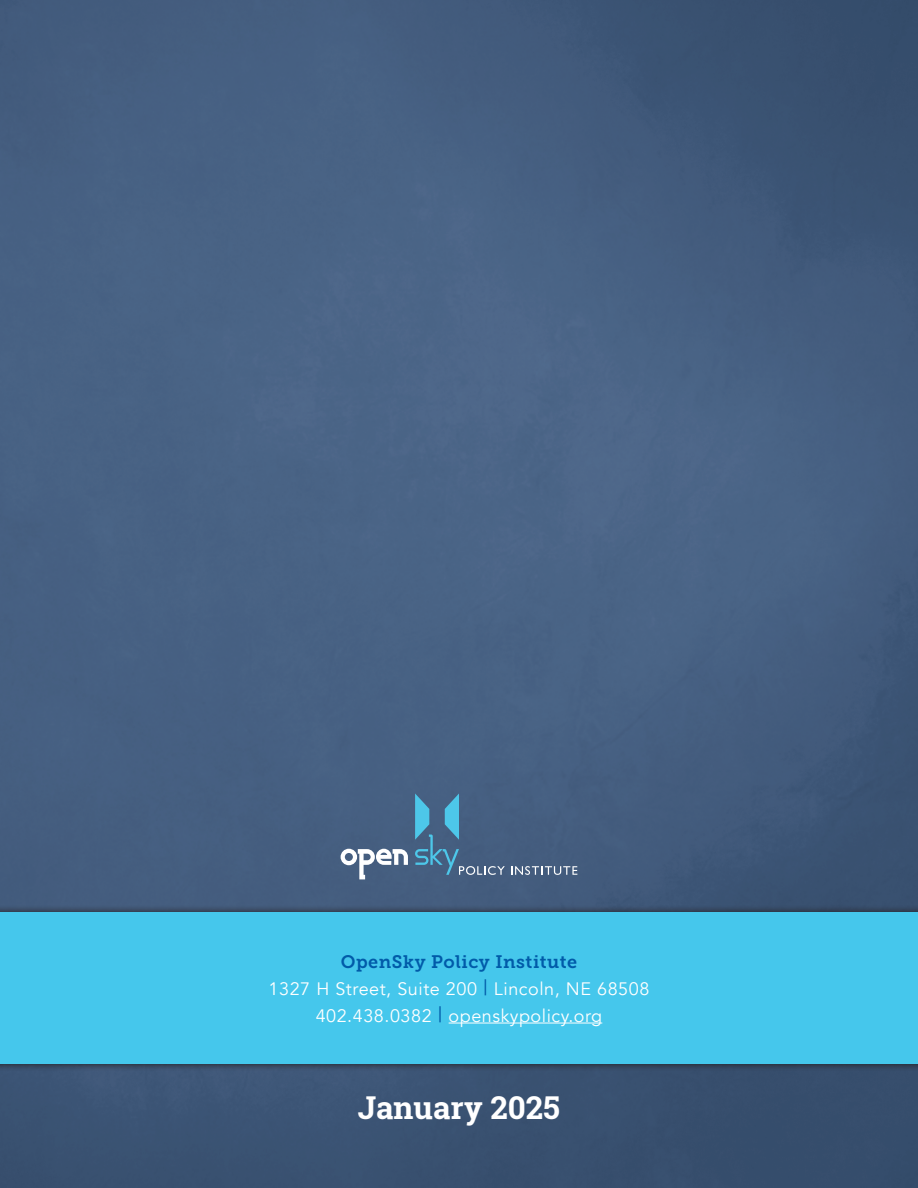
<style>
.page{position:relative;width:918px;height:1188px;background:#fff}
.page>*{position:absolute;margin:0;border:0;box-sizing:border-box;transform-origin:0 0}
.t1{font:700 31.5px "Roboto Slab";color:#fff}
.Sub_2{font:18px "Avenir";letter-spacing:.03em;color:#fff}
.Sub_2-2{font:18px "Museo Slab 700";letter-spacing:.03em;color:#015ba9}
.s1{font-size:21px;color:#015ba9}
</style>
<div class="page">
<img style="left:0;top:0;width:918px;height:1188px">
<svg style="left:0;top:905px;width:918px;height:166px;background:#374a64"></svg>
<div style="left:0;top:912px;width:918px;height:152px;background:#45c7ec"></div>
<svg style="left:341px;top:849px;width:67px;height:30px"></svg>
<svg style="left:415px;top:794px;width:90px;height:81px;background:#497293"></svg>
<svg style="left:511px;top:866px;width:66px;height:9px"></svg>
<hr style="left:449px;top:1023px;width:153px;height:1px;background:#fff">
<p class="Sub_2-2" style="left:341px;top:951px;width:238px">OpenSky Policy Institute</p>
<p class="Sub_2" style="left:269px;top:978px;width:382px">1327 H Street, Suite 200 <span class="s1">|</span> Lincoln, NE 68508</p>
<p class="Sub_2" style="left:316px;top:1005px;width:288px">402.438.0382 <span class="s1">|</span> openskypolicy.org</p>
<p class="t1" style="left:358px;top:1086px;width:204px">January 2025</p>
</div>
